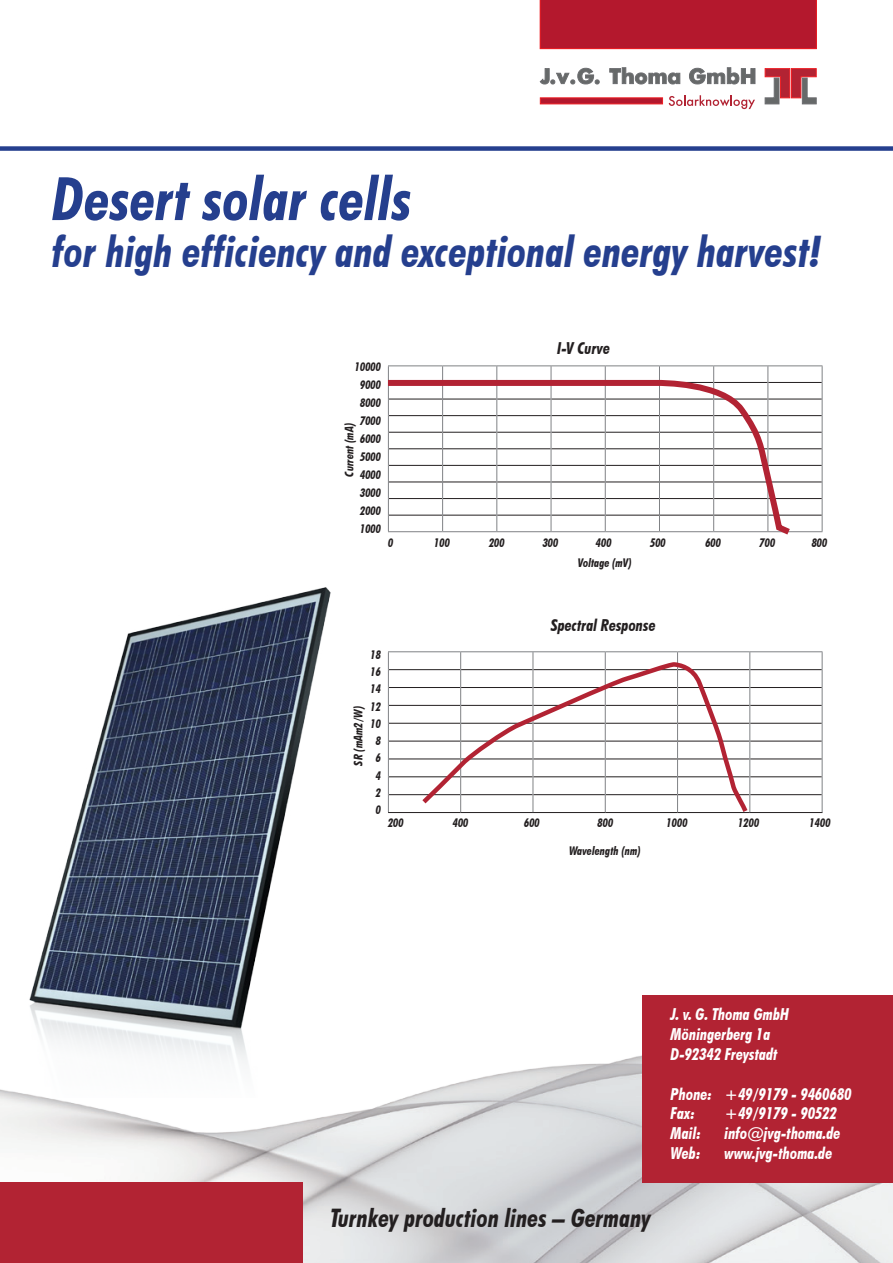
<style>
.page{position:relative;width:893px;height:1263px;background:#fff}
.page>*{position:absolute;margin:0;border:0;box-sizing:border-box;transform-origin:0 0}
.t1{font:italic 700 condensed 60px "Futura BT";color:#253f8e}
.t2{font:italic 700 condensed 43.5px "Futura BT";color:#253f8e}
.t3{font:italic 700 condensed 25.5px "Futura BT";color:#231f20}
.t4{font:italic 700 condensed 16.5px/19.8px "Futura BT";color:#fff}
.t5{font:italic 700 condensed 16.5px "Futura BT";color:#231f20}
.t6{font:italic 700 condensed 12px/18px "Futura BT";color:#231f20;text-align:center}
</style>
<div class="page">
<img style="left:0;top:1055px;width:893px;height:208px">
<div style="left:0;top:146px;width:893px;height:5px;background:#253f8e"></div>
<div style="left:0;top:1182px;width:302px;height:81px;background:#b22333"></div>
<svg style="left:540px;top:98px;width:123px;height:6px"></svg>
<svg style="left:540px;top:67px;width:215px;height:17px"></svg>
<svg style="left:765px;top:68px;width:51px;height:36px"></svg>
<svg style="left:669px;top:95px;width:86px;height:14px"></svg>
<div style="left:540px;top:0;width:276px;height:49px;background:#b4182d"></div>
<img style="left:0;top:587px;width:352px;height:510px">
<div style="left:642px;top:995px;width:251px;height:187px;background:#b22333"></div>
<hr style="left:768px;top:382px;width:54px;height:1px;background:#231f20">
<hr style="left:768px;top:399px;width:54px;height:1px;background:#231f20">
<hr style="left:768px;top:415px;width:54px;height:1px;background:#231f20">
<hr style="left:768px;top:432px;width:54px;height:1px;background:#231f20">
<hr style="left:768px;top:448px;width:54px;height:1px;background:#231f20">
<hr style="left:768px;top:465px;width:54px;height:1px;background:#231f20">
<hr style="left:768px;top:482px;width:54px;height:1px;background:#231f20">
<hr style="left:768px;top:498px;width:54px;height:1px;background:#231f20">
<hr style="left:768px;top:515px;width:54px;height:1px;background:#231f20">
<hr style="left:388px;top:365px;width:55px;height:1px;background:#808285">
<hr style="left:443px;top:365px;width:54px;height:1px;background:#808285">
<hr style="left:497px;top:365px;width:54px;height:1px;background:#808285">
<hr style="left:551px;top:365px;width:54px;height:1px;background:#808285">
<hr style="left:605px;top:365px;width:54px;height:1px;background:#808285">
<hr style="left:659px;top:365px;width:55px;height:1px;background:#808285">
<hr style="left:714px;top:365px;width:54px;height:1px;background:#808285">
<hr style="left:768px;top:365px;width:54px;height:1px;background:#808285">
<svg style="left:822px;top:366px;width:1px;height:165px"></svg>
<hr style="left:768px;top:531px;width:54px;height:1px;background:#808285">
<svg style="left:387px;top:377px;width:409px;height:158px"></svg>
<hr style="left:389px;top:669px;width:71px;height:1px;background:#231f20">
<hr style="left:750px;top:669px;width:72px;height:1px;background:#231f20">
<hr style="left:389px;top:687px;width:71px;height:1px;background:#231f20">
<hr style="left:750px;top:687px;width:72px;height:1px;background:#231f20">
<hr style="left:389px;top:705px;width:71px;height:1px;background:#231f20">
<hr style="left:750px;top:705px;width:72px;height:1px;background:#231f20">
<hr style="left:389px;top:723px;width:71px;height:1px;background:#231f20">
<hr style="left:750px;top:723px;width:72px;height:1px;background:#231f20">
<hr style="left:389px;top:741px;width:71px;height:1px;background:#231f20">
<hr style="left:750px;top:741px;width:72px;height:1px;background:#231f20">
<hr style="left:389px;top:758px;width:71px;height:1px;background:#231f20">
<hr style="left:750px;top:758px;width:72px;height:1px;background:#231f20">
<hr style="left:389px;top:776px;width:71px;height:1px;background:#231f20">
<hr style="left:750px;top:776px;width:72px;height:1px;background:#231f20">
<hr style="left:389px;top:794px;width:71px;height:1px;background:#231f20">
<hr style="left:750px;top:794px;width:72px;height:1px;background:#231f20">
<hr style="left:388px;top:812px;width:73px;height:1px;background:#231f20">
<hr style="left:750px;top:812px;width:72px;height:1px;background:#231f20">
<hr style="left:388px;top:651px;width:73px;height:1px;background:#808285">
<hr style="left:461px;top:651px;width:72px;height:1px;background:#808285">
<hr style="left:533px;top:651px;width:72px;height:1px;background:#808285">
<hr style="left:605px;top:651px;width:73px;height:1px;background:#808285">
<hr style="left:678px;top:651px;width:72px;height:1px;background:#808285">
<hr style="left:750px;top:651px;width:72px;height:1px;background:#808285">
<svg style="left:388px;top:652px;width:1px;height:160px"></svg>
<svg style="left:822px;top:652px;width:1px;height:160px"></svg>
<svg style="left:419px;top:661px;width:332px;height:153px"></svg>
<h1 class="t1" style="left:52px;top:162px;width:361px">Desert solar cells</h1>
<h2 class="t2" style="left:52px;top:225px;width:771px">for high efficiency and exceptional energy harvest!</h2>
<p class="t6" style="left:355px;top:358px;width:28px">10000<br>9000<br>8000<br>7000<br>6000<br>5000<br>4000<br>3000<br>2000<br>1000</p>
<p class="t6" style="left:340px;top:477px;width:56px;rotate:-90deg">Current (mA)</p>
<h3 class="t5" style="left:557px;top:338px;width:55px">I-V Curve</h3>
<p class="t6" style="left:388px;top:534px;width:7px">0</p>
<p class="t6" style="left:434px;top:534px;width:17px">100</p>
<p class="t6" style="left:489px;top:534px;width:17px">200</p>
<p class="t6" style="left:543px;top:534px;width:17px">300</p>
<p class="t6" style="left:596px;top:534px;width:17px">400</p>
<p class="t6" style="left:650px;top:534px;width:17px">500</p>
<p class="t6" style="left:705px;top:534px;width:17px">600</p>
<p class="t6" style="left:760px;top:534px;width:17px">700</p>
<p class="t6" style="left:812px;top:534px;width:17px">800</p>
<p class="t6" style="left:578px;top:554px;width:55px">Voltage (mV)</p>
<p class="t6" style="left:371px;top:646px;width:12px;line-height:17.2px">18<br>16<br>14<br>12<br>10<br>8<br>6<br>4<br>2<br>0</p>
<p class="t6" style="left:349px;top:766px;width:62px;rotate:-90deg">SR (mAm2/W)</p>
<h3 class="t5" style="left:551px;top:616px;width:107px">Spectral Response</h3>
<p class="t6" style="left:388px;top:814px;width:17px">200</p>
<p class="t6" style="left:453px;top:814px;width:17px">400</p>
<p class="t6" style="left:524px;top:814px;width:17px">600</p>
<p class="t6" style="left:597px;top:814px;width:17px">800</p>
<p class="t6" style="left:666px;top:814px;width:23px">1000</p>
<p class="t6" style="left:738px;top:814px;width:23px">1200</p>
<p class="t6" style="left:809px;top:814px;width:23px">1400</p>
<p class="t6" style="left:569px;top:842px;width:73px">Wavelength (nm)</p>
<h3 class="t3" style="left:330px;top:1202px;width:322px">Turnkey production lines – Germany</h3>
<h3 class="t4" style="left:671px;top:1004px;width:120px">J. v. G. Thoma GmbH<br>Möningerberg 1a<br>D-92342 Freystadt</h3>
<h3 class="t4" style="left:671px;top:1084px;width:182px">Phone: +49/9179 - 9460680<br>Fax:</h3>
<h3 class="t4" style="left:725px;top:1103px;width:114px">+49/9179 - 90522</h3>
<h3 class="t4" style="left:671px;top:1123px;width:32px">Mail:</h3>
<h3 class="t4" style="left:725px;top:1123px;width:118px">info@jvg-thoma.de</h3>
<h3 class="t4" style="left:671px;top:1143px;width:31px">Web:</h3>
<h3 class="t4" style="left:725px;top:1143px;width:109px">www.jvg-thoma.de</h3>
</div>
